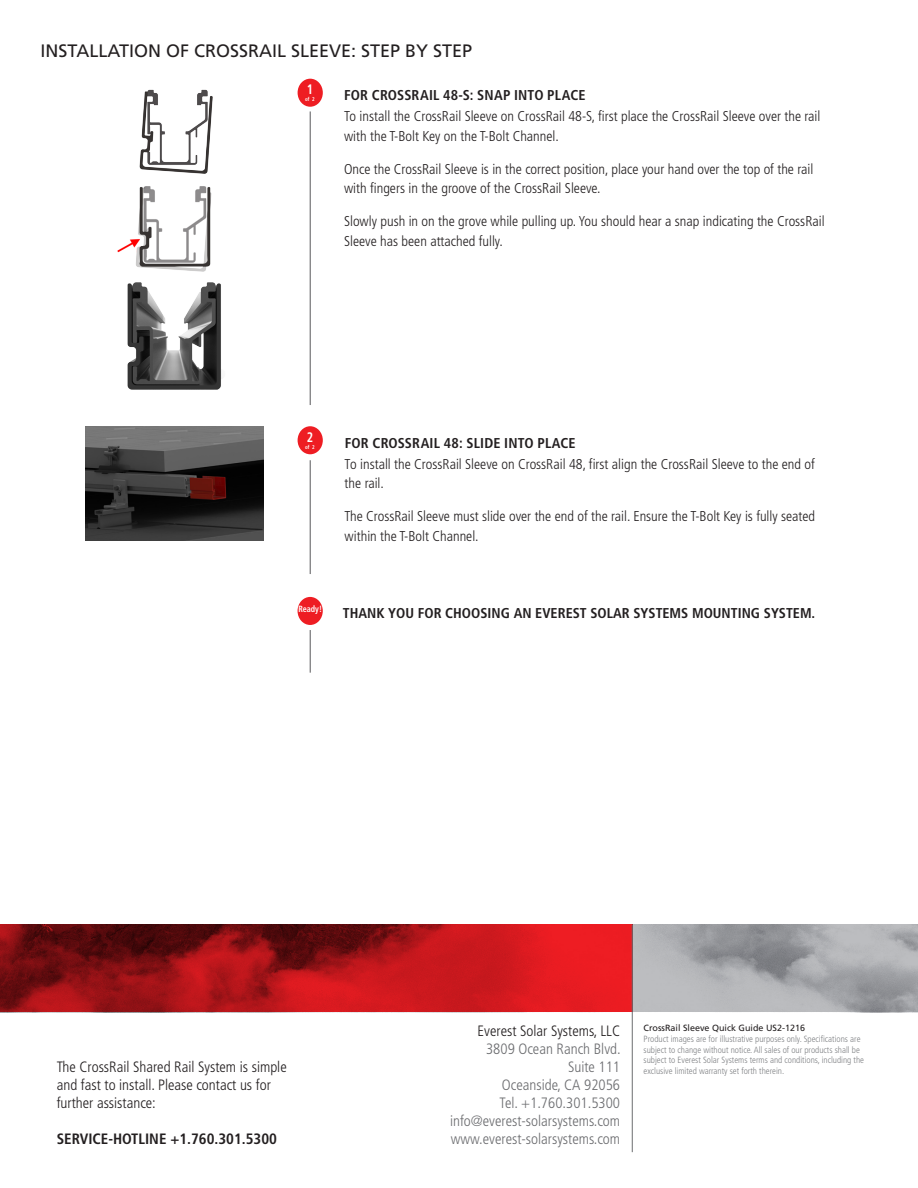
<style>
.page{position:relative;width:918px;height:1188px;background:#fff}
.page>*{position:absolute;margin:0;border:0;box-sizing:border-box;transform-origin:0 0}
.Headline_allg{font:18px "Frutiger LT Std";color:#231f20}
.t1{font:300 condensed 15px/18px "Frutiger LT Std";color:#231f20;text-align:center}
.t2{font:300 condensed 15px "Frutiger LT Std";color:#6c6d70}
.t3{font:700 condensed 15px "Frutiger LT Std";color:#231f20}
.t4{font:300 condensed 14.25px/19.5px "Frutiger LT Std";color:#231f20}
.head{font:700 condensed 14.25px "Frutiger LT Std";letter-spacing:.01em;color:#231f20}
.Headline_allg-2{font:700 condensed 14.25px "Frutiger LT Std";color:#231f20}
.t5{font:700 condensed 13.8px "Frutiger LT Std";color:#fff;scale:.9 1}
.t6{font:300 condensed 9px/10.8px "Frutiger LT Std";color:#808285}
.t7{font:9px "Frutiger LT Std";color:#231f20}
.t8{font:700 condensed 9px "Frutiger LT Std";color:#fff;scale:.9 1}
.t9{font:700 condensed 5.55px "Frutiger LT Std";color:#fff;scale:.9 1}
.s1{color:#6c6d70}
</style>
<div class="page">
<svg style="left:0;top:925px;width:632px;height:87px;background:#aa1419"></svg>
<svg style="left:633px;top:925px;width:285px;height:87px;background:#a8aaad"></svg>
<hr style="left:632px;top:925px;width:1px;height:227px;background:#6c6d70">
<hr style="left:310px;top:111px;width:1px;height:294px;background:#57585a">
<hr style="left:310px;top:460px;width:1px;height:114px;background:#57585a">
<div style="left:298px;top:426px;width:25px;height:28px;background:#ee1d23;border-radius:50%"></div>
<div style="left:298px;top:79px;width:25px;height:28px;background:#ee1d23;border-radius:50%"></div>
<hr style="left:310px;top:630px;width:1px;height:43px;background:#57585a">
<div style="left:298px;top:597px;width:25px;height:28px;background:#ee1d23;border-radius:50%"></div>
<img style="left:85px;top:426px;width:178px;height:114px">
<img style="left:127px;top:282px;width:95px;height:108px">
<img style="left:139px;top:89px;width:74px;height:85px">
<img style="left:117px;top:186px;width:95px;height:86px">
<p class="Headline_allg" style="left:40px;top:40px;width:433px">INSTALLATION OF CROSSRAIL SLEEVE: STEP BY STEP</p>
<p class="t5" style="left:307px;top:81px;width:9px">1</p>
<p class="t9" style="left:305px;top:96px;width:12px">of 2</p>
<p class="head" style="left:344px;top:87px;width:243px">FOR CROSSRAIL 48-S: SNAP INTO PLACE</p>
<p class="t4" style="left:344px;top:107px;width:478px">To install the CrossRail Sleeve on CrossRail 48-S, first place the CrossRail Sleeve over the rail with the T-Bolt Key on the T-Bolt Channel.</p>
<p class="t4" style="left:344px;top:159px;width:471px">Once the CrossRail Sleeve is in the correct position, place your hand over the top of the rail with fingers in the groove of the CrossRail Sleeve.</p>
<p class="t4" style="left:344px;top:212px;width:482px">Slowly push in on the grove while pulling up. You should hear a snap indicating the CrossRail<br>Sleeve has been attached fully.</p>
<p class="t5" style="left:307px;top:429px;width:9px">2</p>
<p class="t9" style="left:305px;top:443px;width:12px">of 2</p>
<p class="head" style="left:345px;top:434px;width:233px">FOR CROSSRAIL 48: SLIDE INTO PLACE</p>
<p class="t4" style="left:345px;top:454px;width:472px">To install the CrossRail Sleeve on CrossRail 48, first align the CrossRail Sleeve to the end of the rail.</p>
<p class="t4" style="left:345px;top:507px;width:472px">The CrossRail Sleeve must slide over the end of the rail. Ensure the T-Bolt Key is fully seated within the T-Bolt Channel.</p>
<p class="t8" style="left:298px;top:604px;width:28px">Ready!</p>
<p class="Headline_allg-2" style="left:343px;top:605px;width:474px">THANK YOU FOR CHOOSING AN EVEREST SOLAR SYSTEMS MOUNTING SYSTEM.</p>
<p class="t1" style="left:57px;top:1058px;width:232px;text-align:left">The CrossRail Shared Rail System is simple and fast to install. Please contact us for further assistance:</p>
<p class="t3" style="left:57px;top:1129px;width:222px">SERVICE-HOTLINE +1.760.301.5300</p>
<p class="t1" style="left:478px;top:1022px;width:145px">Everest Solar Systems, LLC<br><span class="s1">3809 Ocean Ranch Blvd.</span></p>
<p class="t2" style="left:568px;top:1058px;width:54px">Suite 111</p>
<p class="t2" style="left:502px;top:1076px;width:120px">Oceanside, CA 92056</p>
<p class="t2" style="left:500px;top:1094px;width:122px">Tel. +1.760.301.5300</p>
<p class="t2" style="left:450px;top:1112px;width:172px">info@everest-solarsystems.com</p>
<p class="t2" style="left:451px;top:1130px;width:171px">www.everest-solarsystems.com</p>
<p class="t7" style="left:644px;top:1023px;width:163px">CrossRail Sleeve Quick Guide US2-1216</p>
<p class="t6" style="left:644px;top:1033px;width:222px">Product images are for illustrative purposes only. Specifications are subject to change without notice. All sales of our products shall be subject to Everest Solar Systems terms and conditions, including the exclusive limited warranty set forth therein.</p>
</div>
